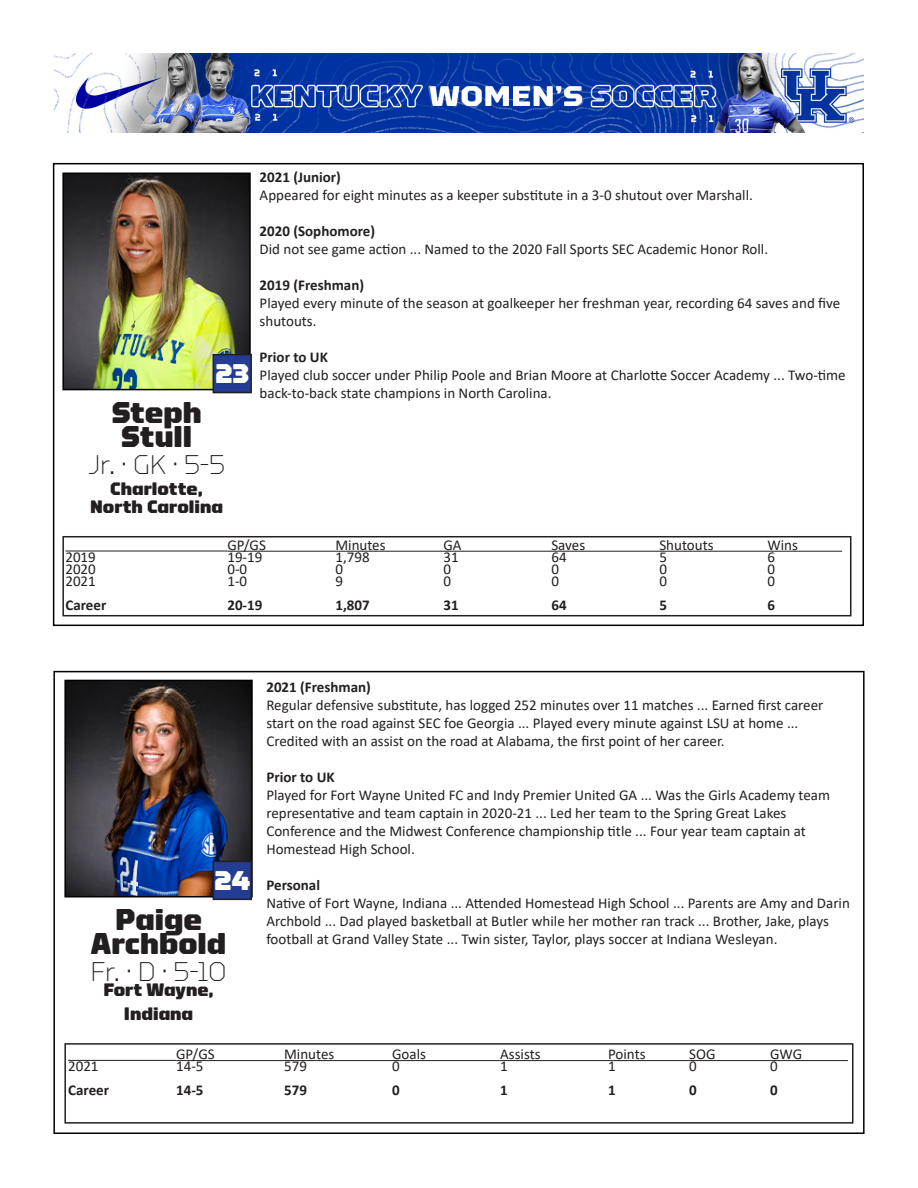
<style>
.page{position:relative;width:918px;height:1188px;background:#fff}
.page>*{position:absolute;margin:0;border:0;box-sizing:border-box;transform-origin:0 0}
.t1{font:900 30px "Torque";color:#231f20}
.t2{font:300 27px "Torque";letter-spacing:-.005em;color:#231f20}
.t3{font:900 27px "Torque";color:#fff}
.t4{font:900 18px "Torque";color:#231f20}
.t5{font:15px/18px "Calibri";color:#231f20}
.t6{font:700 15px "Calibri";color:#231f20}
</style>
<div class="page">
<img style="left:54px;top:54px;width:810px;height:79px">
<div style="left:53px;top:163px;width:811px;height:463px;border:2px solid #000"></div>
<img style="left:65px;top:176px;width:183px;height:211px">
<div style="left:62px;top:173px;width:189px;height:217px;border:2px solid #000"></div>
<div style="left:62px;top:536px;width:789px;height:80px;border:2px solid #231f20"></div>
<hr style="left:65px;top:551px;width:162px;height:1px;background:#231f20">
<hr style="left:227px;top:551px;width:571px;height:1px;background:#231f20">
<hr style="left:798px;top:551px;width:44px;height:1px;background:#231f20">
<div style="left:53px;top:671px;width:812px;height:463px;border:2px solid #000"></div>
<img style="left:67px;top:683px;width:183px;height:211px">
<div style="left:64px;top:680px;width:189px;height:217px;border:2px solid #000"></div>
<div style="left:64px;top:1043px;width:790px;height:81px;border:2px solid #231f20"></div>
<hr style="left:68px;top:1060px;width:108px;height:1px;background:#231f20">
<hr style="left:176px;top:1060px;width:672px;height:1px;background:#231f20">
<div style="left:213px;top:355px;width:38px;height:38px;background:#233d95"></div>
<div style="left:213px;top:354px;width:39px;height:39px;border:2px solid #231f20"></div>
<div style="left:213px;top:861px;width:38px;height:38px;background:#233d95"></div>
<div style="left:213px;top:861px;width:39px;height:39px;border:2px solid #231f20"></div>
<p class="t3" style="left:215px;top:359px;width:36px">23</p>
<p class="t1" style="left:111px;top:395px;width:92px">Steph</p>
<p class="t1" style="left:121px;top:419px;width:73px">Stull</p>
<p class="t2" style="left:88px;top:449px;width:139px">Jr. · GK · 5-5</p>
<p class="t4" style="left:110px;top:478px;width:94px">Charlotte,</p>
<p class="t4" style="left:90px;top:496px;width:134px">North Carolina</p>
<p class="t6" style="left:260px;top:167px;width:83px">2021 (Junior)</p>
<p class="t5" style="left:260px;top:186px;width:495px">Appeared for eight minutes as a keeper substitute in a 3-0 shutout over Marshall.</p>
<p class="t6" style="left:260px;top:221px;width:117px">2020 (Sophomore)</p>
<p class="t5" style="left:260px;top:240px;width:510px">Did not see game action ... Named to the 2020 Fall Sports SEC Academic Honor Roll.</p>
<p class="t6" style="left:260px;top:275px;width:106px">2019 (Freshman)</p>
<p class="t5" style="left:260px;top:294px;width:582px">Played every minute of the season at goalkeeper her freshman year, recording 64 saves and five shutouts.</p>
<p class="t6" style="left:260px;top:347px;width:70px">Prior to UK</p>
<p class="t5" style="left:260px;top:366px;width:588px">Played club soccer under Philip Poole and Brian Moore at Charlotte Soccer Academy ... Two-time back-to-back state champions in North Carolina.</p>
<p class="t5" style="left:227px;top:535px;width:40px">GP/GS</p>
<p class="t5" style="left:335px;top:535px;width:52px">Minutes</p>
<p class="t5" style="left:443px;top:535px;width:20px">GA</p>
<p class="t5" style="left:551px;top:535px;width:35px">Saves</p>
<p class="t5" style="left:659px;top:535px;width:56px">Shutouts</p>
<p class="t5" style="left:767px;top:535px;width:32px">Wins</p>
<p class="t5" style="left:65px;top:547px;width:32px">2019</p>
<p class="t5" style="left:227px;top:547px;width:37px">19-19</p>
<p class="t5" style="left:335px;top:547px;width:36px">1,798</p>
<p class="t5" style="left:443px;top:547px;width:17px">31</p>
<p class="t5" style="left:551px;top:547px;width:17px">64</p>
<p class="t5" style="left:659px;top:547px;width:9px">5</p>
<p class="t5" style="left:767px;top:547px;width:9px">6</p>
<p class="t5" style="left:65px;top:559px;width:32px">2020</p>
<p class="t5" style="left:227px;top:559px;width:21px">0-0</p>
<p class="t5" style="left:335px;top:559px;width:9px">0</p>
<p class="t5" style="left:443px;top:559px;width:9px">0</p>
<p class="t5" style="left:551px;top:559px;width:9px">0</p>
<p class="t5" style="left:659px;top:559px;width:9px">0</p>
<p class="t5" style="left:767px;top:559px;width:9px">0</p>
<p class="t5" style="left:65px;top:571px;width:32px">2021</p>
<p class="t5" style="left:227px;top:571px;width:21px">1-0</p>
<p class="t5" style="left:335px;top:571px;width:9px">9</p>
<p class="t5" style="left:443px;top:571px;width:9px">0</p>
<p class="t5" style="left:551px;top:571px;width:9px">0</p>
<p class="t5" style="left:659px;top:571px;width:9px">0</p>
<p class="t5" style="left:767px;top:571px;width:9px">0</p>
<p class="t6" style="left:65px;top:594px;width:42px">Career</p>
<p class="t6" style="left:227px;top:594px;width:37px">20-19</p>
<p class="t6" style="left:335px;top:594px;width:36px">1,807</p>
<p class="t6" style="left:443px;top:594px;width:17px">31</p>
<p class="t6" style="left:551px;top:594px;width:17px">64</p>
<p class="t6" style="left:659px;top:594px;width:9px">5</p>
<p class="t6" style="left:767px;top:594px;width:9px">6</p>
<p class="t3" style="left:214px;top:865px;width:38px">24</p>
<p class="t1" style="left:115px;top:903px;width:88px">Paige</p>
<p class="t1" style="left:91px;top:927px;width:137px">Archbold</p>
<p class="t2" style="left:90px;top:956px;width:138px">Fr. · D · 5-10</p>
<p class="t4" style="left:104px;top:980px;width:112px">Fort Wayne,</p>
<p class="t4" style="left:124px;top:1004px;width:71px">Indiana</p>
<p class="t6" style="left:266px;top:676px;width:106px">2021 (Freshman)</p>
<p class="t5" style="left:266px;top:695px;width:559px">Regular defensive substitute, has logged 252 minutes over 11 matches ... Earned first career start on the road against SEC foe Georgia ... Played every minute against LSU at home ...<br>Credited with an assist on the road at Alabama, the first point of her career.</p>
<p class="t6" style="left:266px;top:766px;width:70px">Prior to UK</p>
<p class="t5" style="left:266px;top:785px;width:565px">Played for Fort Wayne United FC and Indy Premier United GA ... Was the Girls Academy team representative and team captain in 2020-21 ... Led her team to the Spring Great Lakes Conference and the Midwest Conference championship title ... Four year team captain at Homestead High School.</p>
<p class="t6" style="left:266px;top:874px;width:55px">Personal</p>
<p class="t5" style="left:266px;top:893px;width:585px">Native of Fort Wayne, Indiana ... Attended Homestead High School ... Parents are Amy and Darin<br>Archbold ... Dad played basketball at Butler while her mother ran track ... Brother, Jake, plays football at Grand Valley State ... Twin sister, Taylor, plays soccer at Indiana Wesleyan.</p>
<p class="t5" style="left:176px;top:1045px;width:40px">GP/GS</p>
<p class="t5" style="left:284px;top:1045px;width:52px">Minutes</p>
<p class="t5" style="left:392px;top:1045px;width:35px">Goals</p>
<p class="t5" style="left:500px;top:1045px;width:42px">Assists</p>
<p class="t5" style="left:608px;top:1045px;width:39px">Points</p>
<p class="t5" style="left:689px;top:1045px;width:28px">SOG</p>
<p class="t5" style="left:770px;top:1045px;width:34px">GWG</p>
<p class="t5" style="left:68px;top:1057px;width:32px">2021</p>
<p class="t5" style="left:176px;top:1057px;width:29px">14-5</p>
<p class="t5" style="left:284px;top:1057px;width:24px">579</p>
<p class="t5" style="left:392px;top:1057px;width:9px">0</p>
<p class="t5" style="left:500px;top:1057px;width:9px">1</p>
<p class="t5" style="left:608px;top:1057px;width:9px">1</p>
<p class="t5" style="left:689px;top:1057px;width:9px">0</p>
<p class="t5" style="left:770px;top:1057px;width:9px">0</p>
<p class="t6" style="left:68px;top:1079px;width:42px">Career</p>
<p class="t6" style="left:176px;top:1079px;width:29px">14-5</p>
<p class="t6" style="left:284px;top:1079px;width:24px">579</p>
<p class="t6" style="left:392px;top:1079px;width:9px">0</p>
<p class="t6" style="left:500px;top:1079px;width:9px">1</p>
<p class="t6" style="left:608px;top:1079px;width:9px">1</p>
<p class="t6" style="left:689px;top:1079px;width:9px">0</p>
<p class="t6" style="left:770px;top:1079px;width:9px">0</p>
</div>
